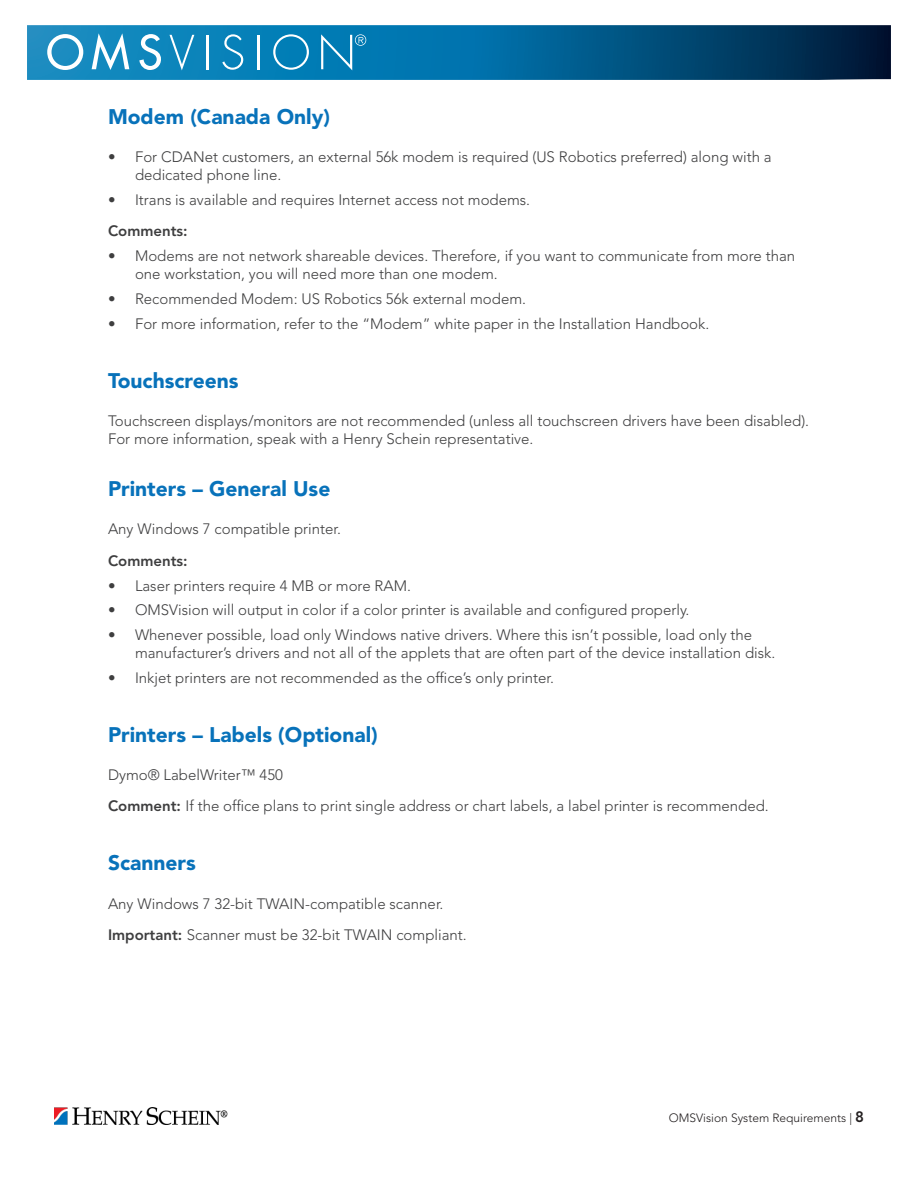
<style>
.page{position:relative;width:918px;height:1188px;background:#fff}
.page>*{position:absolute;margin:0;border:0;box-sizing:border-box;transform-origin:0 0}
.t1{font:900 21px "Avenir LT Std";color:#0872ba}
.t2{font:300 15px/18px "Avenir LT Std";color:#3e3e3f}
.t3{font:800 15px "Avenir LT Std";color:#3e3e3f}
.t4{font:300 12px "Avenir LT Std";color:#231f20}
.s1{font-weight:800}
.s2{font-weight:800;font-size:15px}
</style>
<div class="page">
<svg style="left:27px;top:25px;width:864px;height:55px;background:#055f8f"></svg>
<svg style="left:47px;top:34px;width:36px;height:36px"></svg>
<svg style="left:92px;top:33px;width:37px;height:37px"></svg>
<svg style="left:139px;top:34px;width:22px;height:36px"></svg>
<svg style="left:169px;top:35px;width:25px;height:35px"></svg>
<hr style="left:206px;top:35px;width:3px;height:34px;background:#fff">
<svg style="left:222px;top:34px;width:21px;height:36px"></svg>
<hr style="left:257px;top:35px;width:2px;height:34px;background:#fff">
<svg style="left:273px;top:34px;width:36px;height:36px"></svg>
<svg style="left:321px;top:34px;width:45px;height:36px;background:#2a90bf"></svg>
<img style="left:54px;top:1107px;width:174px;height:17px">
<h1 class="t1" style="left:108px;top:104px;width:223px">Modem (Canada Only)</h1>
<p class="t2" style="left:135px;top:148px;width:638px;text-indent:-27px">• For CDANet customers, an external 56k modem is required (US Robotics preferred) along with a dedicated phone line.</p>
<p class="t2" style="left:108px;top:191px;width:424px">• Itrans is available and requires Internet access not modems.</p>
<p class="t3" style="left:108px;top:222px;width:81px">Comments:</p>
<p class="t2" style="left:135px;top:247px;width:662px;text-indent:-27px">• Modems are not network shareable devices. Therefore, if you want to communicate from more than one workstation, you will need more than one modem.</p>
<p class="t2" style="left:108px;top:290px;width:420px">• Recommended Modem: US Robotics 56k external modem.</p>
<p class="t2" style="left:108px;top:315px;width:603px">• For more information, refer to the “Modem” white paper in the Installation Handbook.</p>
<h1 class="t1" style="left:108px;top:368px;width:132px">Touchscreens</h1>
<p class="t2" style="left:108px;top:412px;width:703px">Touchscreen displays/monitors are not recommended (unless all touchscreen drivers have been disabled).<br>For more information, speak with a Henry Schein representative.</p>
<h1 class="t1" style="left:108px;top:476px;width:224px">Printers – General Use</h1>
<p class="t2" style="left:108px;top:520px;width:234px">Any Windows 7 compatible printer.</p>
<p class="t3" style="left:108px;top:552px;width:81px">Comments:</p>
<p class="t2" style="left:108px;top:576px;width:305px">• Laser printers require 4 MB or more RAM.</p>
<p class="t2" style="left:108px;top:601px;width:583px">• OMSVision will output in color if a color printer is available and configured properly.</p>
<p class="t2" style="left:135px;top:626px;width:642px;text-indent:-27px">• Whenever possible, load only Windows native drivers. Where this isn’t possible, load only the manufacturer’s drivers and not all of the applets that are often part of the device installation disk.</p>
<p class="t2" style="left:108px;top:669px;width:448px">• Inkjet printers are not recommended as the office’s only printer.</p>
<h1 class="t1" style="left:108px;top:722px;width:271px">Printers – Labels (Optional)</h1>
<p class="t2" style="left:108px;top:759px;width:662px;line-height:31.5px">Dymo® LabelWriter™ 450<br><span class="s1">Comment:</span> If the office plans to print single address or chart labels, a label printer is recommended.</p>
<h1 class="t1" style="left:108px;top:850px;width:89px">Scanners</h1>
<p class="t2" style="left:108px;top:888px;width:360px;line-height:31.5px">Any Windows 7 32-bit TWAIN-compatible scanner.<br><span class="s1">Important:</span> Scanner must be 32-bit TWAIN compliant.</p>
<p class="t4" style="left:669px;top:1111px;width:197px">OMSVision System Requirements | <span class="s2">8</span></p>
</div>
